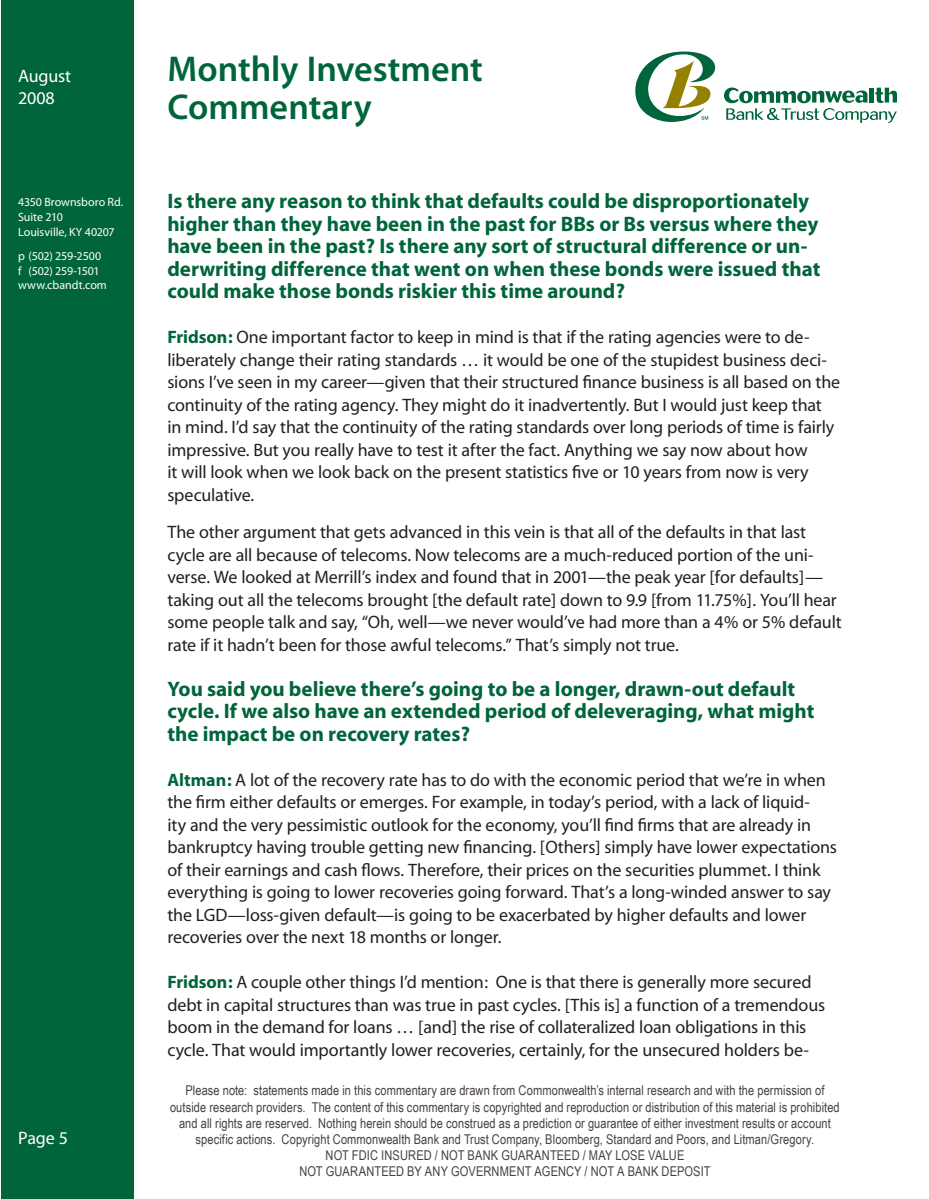
<style>
.page{position:relative;width:929px;height:1199px;background:#fff}
.page>*{position:absolute;margin:0;border:0;box-sizing:border-box;transform-origin:0 0}
.t1{font:600 36px/37.5px "Myriad Pro";color:#00653a}
.t2{font:700 21px/22.5px "Myriad";color:#00653a}
.t3{font:18px/22.5px "Myriad";letter-spacing:-.01em;color:#231f20}
.t4{font:18px/21.6px "Myriad Pro";letter-spacing:-.01em;color:#fff}
.t5{font:18px "Myriad";color:#fff}
.t6{font:13.5px/16.2px "Arial Narrow";letter-spacing:.005em;color:#48403e;text-align:center}
.t7{font:12px/15px "Myriad Pro";letter-spacing:-.005em;color:#fff}
.s1{font-weight:700;color:#00653a}
</style>
<div class="page">
<div style="left:1px;top:0;width:133px;height:1199px;background:#00653a"></div>
<svg style="left:635px;top:52px;width:80px;height:70px"></svg>
<svg style="left:724px;top:88px;width:172px;height:35px"></svg>
<p class="t4" style="left:18px;top:65px;width:55px">August<br>2008</p>
<p class="t7" style="left:18px;top:195px;width:107px">4350 Brownsboro Rd.<br>Suite 210<br>Louisville, KY 40207</p>
<p class="t7" style="left:18px;top:249px;width:90px;line-height:14.4px">p (502) 259-2500 f (502) 259-1501 www.cbandt.com</p>
<p class="t5" style="left:18px;top:1129px;width:51px">Page 5</p>
<h1 class="t1" style="left:167px;top:49px;width:317px">Monthly Investment<br>Commentary</h1>
<p class="t2" style="left:167px;top:191px;width:654px">Is there any reason to think that defaults could be disproportionately higher than they have been in the past for BBs or Bs versus where they have been in the past? Is there any sort of structural difference or un&shy;derwriting difference that went on when these bonds were issued that could make those bonds riskier this time around?</p>
<p class="t3" style="left:167px;top:327px;width:674px"><span class="s1">Fridson:</span> One important factor to keep in mind is that if the rating agencies were to de&shy;liberately change their rating standards … it would be one of the stupidest business deci&shy;sions I’ve seen in my career—given that their structured finance business is all based on the continuity of the rating agency. They might do it inadvertently. But I would just keep that in mind. I’d say that the continuity of the rating standards over long periods of time is fairly impressive. But you really have to test it after the fact. Anything we say now about how<br>it will look when we look back on the present statistics five or 10 years from now is very speculative.</p>
<p class="t3" style="left:167px;top:522px;width:676px">The other argument that gets advanced in this vein is that all of the defaults in that last cycle are all because of telecoms. Now telecoms are a much-reduced portion of the uni&shy;verse. We looked at Merrill’s index and found that in 2001—the peak year [for defaults]— taking out all the telecoms brought [the default rate] down to 9.9 [from 11.75%]. You’ll hear some people talk and say, “Oh, well—we never would’ve had more than a 4% or 5% default rate if it hadn’t been for those awful telecoms.” That’s simply not true.</p>
<p class="t2" style="left:167px;top:678px;width:648px">You said you believe there’s going to be a longer, drawn-out default cycle. If we also have an extended period of deleveraging, what might the impact be on recovery rates?</p>
<p class="t3" style="left:167px;top:769px;width:671px"><span class="s1">Altman:</span> A lot of the recovery rate has to do with the economic period that we’re in when the firm either defaults or emerges. For example, in today’s period, with a lack of liquid-<br>ity and the very pessimistic outlook for the economy, you’ll find firms that are already in bankruptcy having trouble getting new financing. [Others] simply have lower expectations of their earnings and cash flows. Therefore, their prices on the securities plummet. I think everything is going to lower recoveries going forward. That’s a long-winded answer to say the LGD—loss-given default—is going to be exacerbated by higher defaults and lower recoveries over the next 18 months or longer.</p>
<p class="t3" style="left:167px;top:972px;width:659px"><span class="s1">Fridson:</span> A couple other things I’d mention: One is that there is generally more secured debt in capital structures than was true in past cycles. [This is] a function of a tremendous boom in the demand for loans … [and] the rise of collateralized loan obligations in this cycle. That would importantly lower recoveries, certainly, for the unsecured holders be-</p>
<p class="t6" style="left:170px;top:1082px;width:671px">Please note: statements made in this commentary are drawn from Commonwealth’s internal research and with the permission of outside research providers. The content of this commentary is copyrighted and reproduction or distribution of this material is prohibited and all rights are reserved. Nothing herein should be construed as a prediction or guarantee of either investment results or account specific actions. Copyright Commonwealth Bank and Trust Company, Bloomberg, Standard and Poors, and Litman/Gregory.<br>NOT FDIC INSURED / NOT BANK GUARANTEED / MAY LOSE VALUE<br>NOT GUARANTEED BY ANY GOVERNMENT AGENCY / NOT A BANK DEPOSIT</p>
</div>
